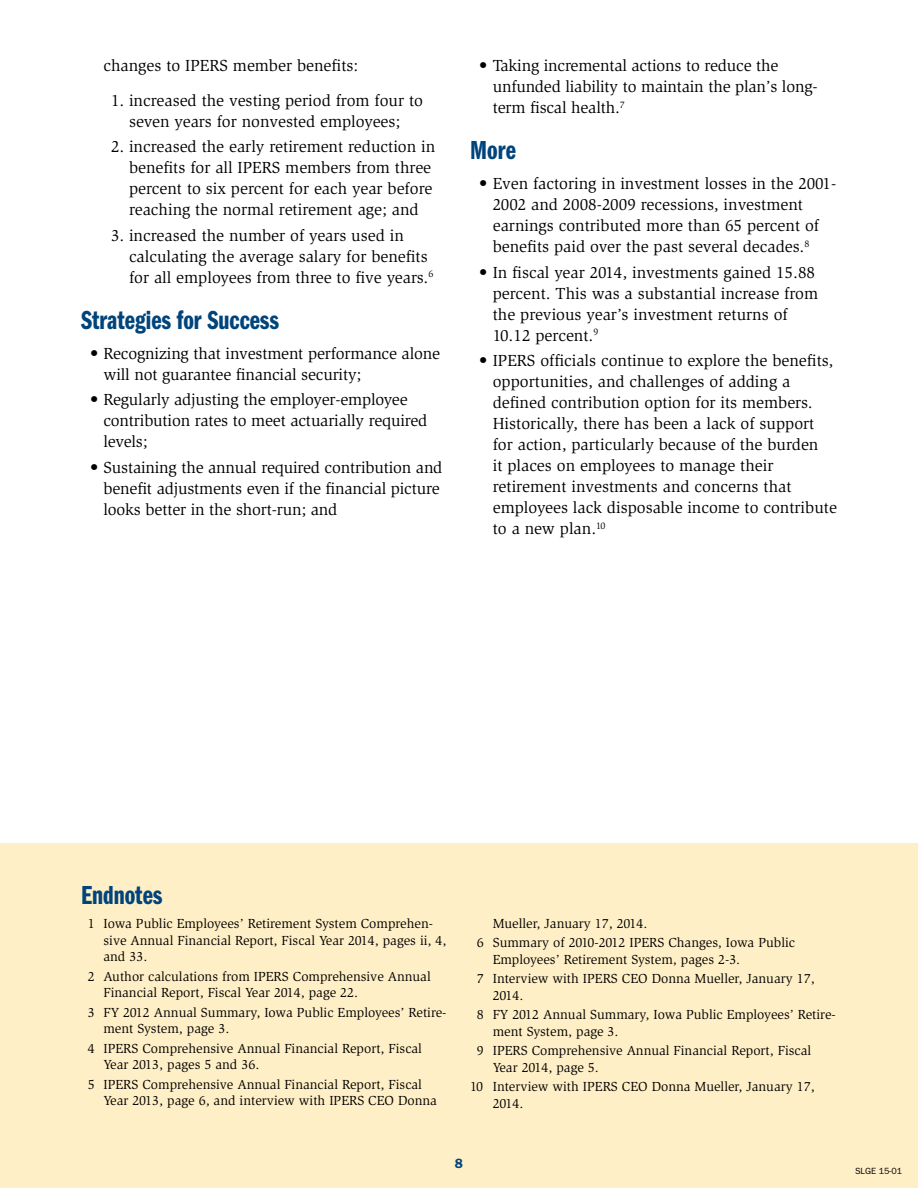
<style>
.page{position:relative;width:918px;height:1188px;background:#fff}
.page>*{position:absolute;margin:0;border:0;box-sizing:border-box;transform-origin:0 0}
.t1{font:27px "ITC Franklin Gothic Std Dm Cp";color:#00447c}
.t2{font:16.5px/21px "Slimbach Std";color:#000}
.t3{font:13.5px/16.5px "Slimbach Std";color:#000}
.t4{font:600 13.5px "ITC Franklin Gothic Std";color:#00447c}
.t5{font:9px "ITC Franklin Gothic Std";color:#000}
</style>
<div class="page">
<div style="left:0;top:843px;width:918px;height:345px;background:#ffefc6"></div>
<p class="t2" style="left:104px;top:55px;width:256px">changes to IPERS member benefits:</p>
<p class="t2" style="left:111px;top:90px;width:314px;text-align:center">1. increased the vesting period from four to seven years for nonvested employees;</p>
<p class="t2" style="left:129px;top:136px;width:308px;text-indent:-18px">2. increased the early retirement reduction in benefits for all IPERS members from three percent to six percent for each year before reaching the normal retirement age; and</p>
<p class="t2" style="left:129px;top:225px;width:306px;text-indent:-18px">3. increased the number of years used in calculating the average salary for benefits for all employees from three to five years.<sup>6</sup></p>
<h1 class="t1" style="left:81px;top:305px;width:200px">Strategies for Success</h1>
<p class="t2" style="left:103px;top:343px;width:338px;text-indent:-13px">• Recognizing that investment performance alone will not guarantee financial security;</p>
<p class="t2" style="left:103px;top:389px;width:325px;text-indent:-13px">• Regularly adjusting the employer-employee contribution rates to meet actuarially required levels;</p>
<p class="t2" style="left:103px;top:457px;width:340px;text-indent:-13px">• Sustaining the annual required contribution and benefit adjustments even if the financial picture looks better in the short-run; and</p>
<p class="t2" style="left:493px;top:55px;width:326px;text-indent:-13px">• Taking incremental actions to reduce the unfunded liability to maintain the plan’s long&shy;term fiscal health.<sup>7</sup></p>
<h1 class="t1" style="left:470px;top:135px;width:47px">More</h1>
<p class="t2" style="left:493px;top:173px;width:345px;text-indent:-13px">• Even factoring in investment losses in the 2001- 2002 and 2008-2009 recessions, investment earnings contributed more than 65 percent of benefits paid over the past several decades.<sup>8</sup></p>
<p class="t2" style="left:493px;top:262px;width:327px;text-indent:-13px">• In fiscal year 2014, investments gained 15.88 percent. This was a substantial increase from the previous year’s investment returns of 10.12 percent.<sup>9</sup></p>
<p class="t2" style="left:493px;top:350px;width:346px;text-indent:-13px">• IPERS officials continue to explore the benefits, opportunities, and challenges of adding a defined contribution option for its members.<br>Historically, there has been a lack of support for action, particularly because of the burden<br>it places on employees to manage their retirement investments and concerns that employees lack disposable income to contribute to a new plan.<sup>10</sup></p>
<h1 class="t1" style="left:81px;top:880px;width:83px">Endnotes</h1>
<p class="t3" style="left:104px;top:915px;width:345px;text-indent:-16px">1 Iowa Public Employees’ Retirement System Comprehen&shy;sive Annual Financial Report, Fiscal Year 2014, pages ii, 4, and 33.</p>
<p class="t3" style="left:104px;top:968px;width:329px;text-indent:-16px">2 Author calculations from IPERS Comprehensive Annual<br>Financial Report, Fiscal Year 2014, page 22.</p>
<p class="t3" style="left:104px;top:1004px;width:345px;text-indent:-16px">3 FY 2012 Annual Summary, Iowa Public Employees’ Retire&shy;ment System, page 3.</p>
<p class="t3" style="left:104px;top:1040px;width:320px;text-indent:-16px">4 IPERS Comprehensive Annual Financial Report, Fiscal<br>Year 2013, pages 5 and 36.</p>
<p class="t3" style="left:104px;top:1076px;width:335px;text-indent:-16px">5 IPERS Comprehensive Annual Financial Report, Fiscal<br>Year 2013, page 6, and interview with IPERS CEO Donna</p>
<p class="t3" style="left:477px;top:913px;width:320px;line-height:19.5px;text-indent:16px">Mueller, January 17, 2014.<br>6 Summary of 2010-2012 IPERS Changes, Iowa Public</p>
<p class="t3" style="left:477px;top:949px;width:339px;line-height:19.5px;text-indent:16px">Employees’ Retirement System, pages 2-3.<br>7 Interview with IPERS CEO Donna Mueller, January 17,</p>
<p class="t3" style="left:477px;top:985px;width:360px;line-height:19.5px;text-indent:16px">2014.<br>8 FY 2012 Annual Summary, Iowa Public Employees’ Retire-</p>
<p class="t3" style="left:477px;top:1021px;width:336px;line-height:19.5px;text-indent:16px">ment System, page 3.<br>9 IPERS Comprehensive Annual Financial Report, Fiscal</p>
<p class="t3" style="left:470px;top:1057px;width:346px;line-height:19.5px;text-indent:23px">Year 2014, page 5.<br>10 Interview with IPERS CEO Donna Mueller, January 17,</p>
<p class="t3" style="left:493px;top:1095px;width:32px">2014.</p>
<p class="t4" style="left:455px;top:1155px;width:10px">8</p>
<p class="t5" style="left:855px;top:1166px;width:49px">SLGE 15-01</p>
</div>
